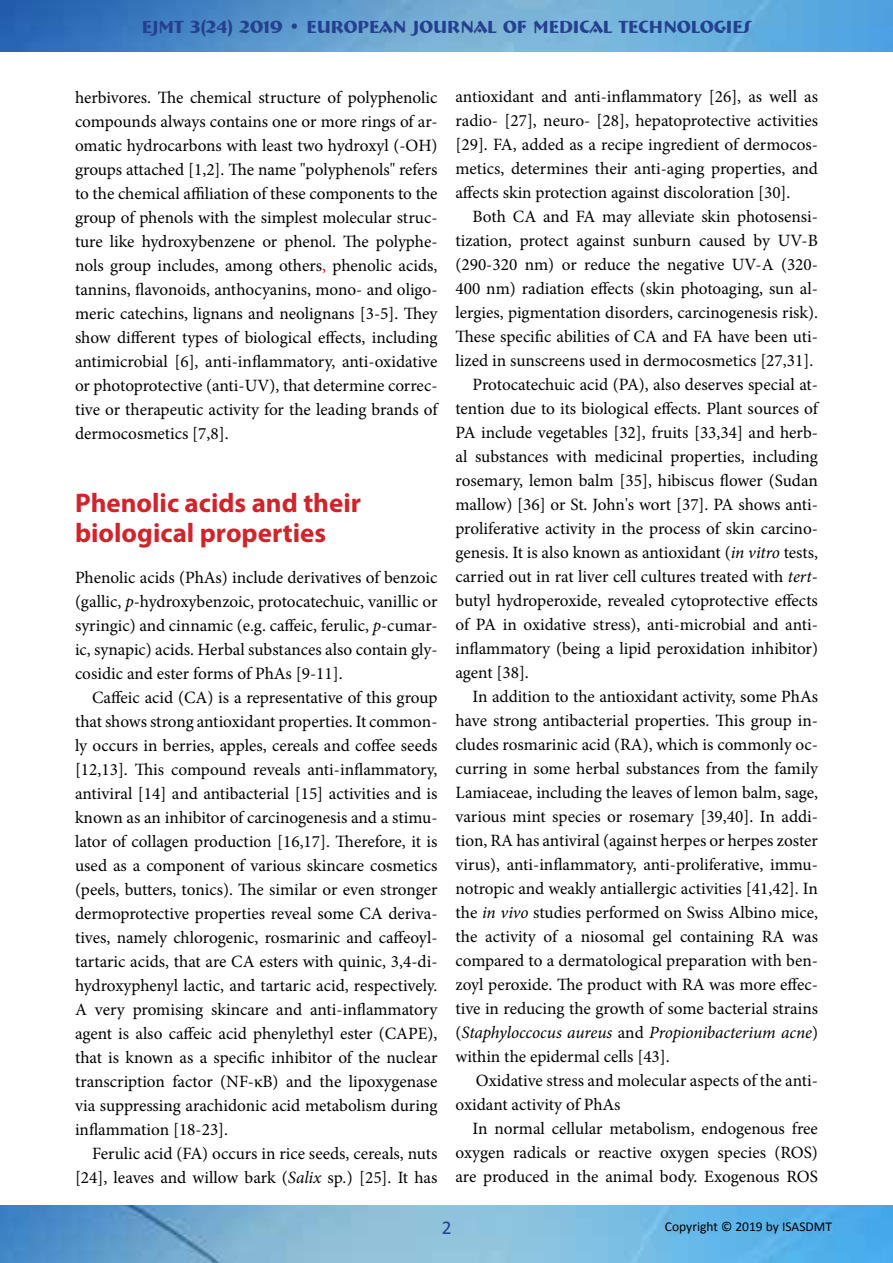
<style>
.page{position:relative;width:893px;height:1263px;background:#fff}
.page>*{position:absolute;margin:0;border:0;box-sizing:border-box;transform-origin:0 0}
.t1{font:700 27px/30px "Myriad Pro";color:#d2232a}
.t2{font:19.5px "Calibri";color:#25408f}
.t3{font:700 18px "Bremen BT";color:#25408f}
.t4{font:17.25px/24px "Minion Pro";color:#000;text-align:justify}
.t5{font:italic 17.25px "Minion Pro";letter-spacing:-.005em;color:#000}
.t6{font:13.5px "Calibri";color:#000}
.s1{color:#f00}
.s2{font-style:italic}
.s3{font-style:normal}
</style>
<div class="page">
<img style="left:0;top:0;width:893px;height:52px">
<img style="left:0;top:1205px;width:893px;height:58px">
<p class="t3" style="left:142px;top:15px;width:611px">EJMT 3(24) 2019 • EUROPEAN JOURNAL OF MEDICAL TECHNOLOGIES</p>
<p class="t4" style="left:75px;top:85px;width:364px">herbivores. The chemical structure of polyphenolic compounds always contains one or more rings of ar&shy;omatic hydrocarbons with least two hydroxyl (-OH) groups attached [1,2]. The name "polyphenols" refers to the chemical affiliation of these components to the group of phenols with the simplest molecular struc&shy;ture like hydroxybenzene or phenol. The polyphe&shy;nols group includes, among others<span class="s1">,</span> phenolic acids, tannins, flavonoids, anthocyanins, mono- and oligo&shy;meric catechins, lignans and neolignans [3-5]. They show different types of biological effects, including antimicrobial [6], anti-inflammatory, anti-oxidative or photoprotective (anti-UV), that determine correc&shy;tive or therapeutic activity for the leading brands of dermocosmetics [7,8].</p>
<h1 class="t1" style="left:75px;top:487px;width:287px">Phenolic acids and their biological properties</h1>
<p class="t4" style="left:75px;top:565px;width:364px">Phenolic acids (PhAs) include derivatives of benzoic (gallic, <span class="s2">p</span>-hydroxybenzoic, protocatechuic, vanillic or syringic) and cinnamic (e.g. caffeic, ferulic, <span class="s2">p</span>-cumar&shy;ic, synapic) acids. Herbal substances also contain gly&shy;cosidic and ester forms of PhAs [9-11].</p>
<p class="t4" style="left:75px;top:685px;width:364px;text-indent:17px">Caffeic acid (CA) is a representative of this group that shows strong antioxidant properties. It common&shy;ly occurs in berries, apples, cereals and coffee seeds [12,13]. This compound reveals anti-inflammatory, antiviral [14] and antibacterial [15] activities and is known as an inhibitor of carcinogenesis and a stimu&shy;lator of collagen production [16,17]. Therefore, it is used as a component of various skincare cosmetics (peels, butters, tonics). The similar or even stronger dermoprotective properties reveal some CA deriva&shy;tives, namely chlorogenic, rosmarinic and caffeoyl&shy;tartaric acids, that are CA esters with quinic, 3,4-di&shy;hydroxyphenyl lactic, and tartaric acid, respectively.<br>A very promising skincare and anti-inflammatory agent is also caffeic acid phenylethyl ester (CAPE), that is known as a specific inhibitor of the nuclear transcription factor (NF-κB) and the lipoxygenase via suppressing arachidonic acid metabolism during inflammation [18-23].</p>
<p class="t4" style="left:75px;top:1141px;width:364px;text-align:right">Ferulic acid (FA) occurs in rice seeds, cereals, nuts [24], leaves and willow bark (<span class="s2">Salix</span> sp<span class="s2">.</span>) [25]. It has</p>
<p class="t4" style="left:455px;top:85px;width:364px">antioxidant and anti-inflammatory [26], as well as radio- [27], neuro- [28], hepatoprotective activities [29]. FA, added as a recipe ingredient of dermocos&shy;metics, determines their anti-aging properties, and affects skin protection against discoloration [30].</p>
<p class="t4" style="left:472px;top:205px;width:347px">Both CA and FA may alleviate skin photosensi-</p>
<p class="t4" style="left:455px;top:229px;width:364px">tization, protect against sunburn caused by UV-B</p>
<p class="t4" style="left:455px;top:253px;width:364px">(290-320 nm) or reduce the negative UV-A (320-</p>
<p class="t4" style="left:455px;top:277px;width:364px">400 nm) radiation effects (skin photoaging, sun al-</p>
<p class="t4" style="left:455px;top:301px;width:364px">lergies, pigmentation disorders, carcinogenesis risk).</p>
<p class="t4" style="left:455px;top:325px;width:364px">These specific abilities of CA and FA have been uti-</p>
<p class="t4" style="left:455px;top:349px;width:359px">lized in sunscreens used in dermocosmetics [27,31].</p>
<p class="t4" style="left:472px;top:373px;width:347px">Protocatechuic acid (PA), also deserves special at-</p>
<p class="t4" style="left:455px;top:397px;width:364px">tention due to its biological effects. Plant sources of</p>
<p class="t4" style="left:455px;top:421px;width:364px">PA include vegetables [32], fruits [33,34] and herb-</p>
<p class="t4" style="left:455px;top:445px;width:364px">al substances with medicinal properties, including</p>
<p class="t4" style="left:455px;top:469px;width:364px">rosemary, lemon balm [35], hibiscus flower (Sudan</p>
<p class="t4" style="left:455px;top:493px;width:364px">mallow) [36] or St. John's wort [37]. PA shows anti-</p>
<p class="t4" style="left:455px;top:517px;width:364px">proliferative activity in the process of skin carcino-</p>
<p class="t4" style="left:455px;top:541px;width:364px">genesis. It is also known as antioxidant (<span class="s2">in vitro</span> tests,</p>
<p class="t4" style="left:455px;top:565px;width:364px">carried out in rat liver cell cultures treated with <span class="s2">tert</span>-</p>
<p class="t4" style="left:455px;top:589px;width:364px">butyl hydroperoxide, revealed cytoprotective effects</p>
<p class="t4" style="left:455px;top:613px;width:364px">of PA in oxidative stress), anti-microbial and anti-</p>
<p class="t4" style="left:455px;top:637px;width:364px">inflammatory (being a lipid peroxidation inhibitor)</p>
<p class="t4" style="left:455px;top:661px;width:75px">agent [38].</p>
<p class="t4" style="left:472px;top:685px;width:347px">In addition to the antioxidant activity, some PhAs</p>
<p class="t4" style="left:455px;top:709px;width:364px">have strong antibacterial properties. This group in-</p>
<p class="t4" style="left:455px;top:733px;width:364px">cludes rosmarinic acid (RA), which is commonly oc-</p>
<p class="t4" style="left:455px;top:757px;width:364px">curring in some herbal substances from the family</p>
<p class="t4" style="left:455px;top:781px;width:364px">Lamiaceae, including the leaves of lemon balm, sage,</p>
<p class="t4" style="left:455px;top:805px;width:364px">various mint species or rosemary [39,40]. In addi-</p>
<p class="t4" style="left:455px;top:829px;width:364px">tion, RA has antiviral (against herpes or herpes zoster</p>
<p class="t4" style="left:455px;top:853px;width:364px">virus), anti-inflammatory, anti-proliferative, immu-</p>
<p class="t4" style="left:455px;top:877px;width:364px">notropic and weakly antiallergic activities [41,42]. In</p>
<p class="t4" style="left:455px;top:901px;width:364px">the <span class="s2">in vivo</span> studies performed on Swiss Albino mice,</p>
<p class="t4" style="left:455px;top:925px;width:364px">the activity of a niosomal gel containing RA was</p>
<p class="t4" style="left:455px;top:949px;width:364px">compared to a dermatological preparation with ben-</p>
<p class="t4" style="left:455px;top:973px;width:364px">zoyl peroxide. The product with RA was more effec-</p>
<p class="t4" style="left:455px;top:997px;width:364px">tive in reducing the growth of some bacterial strains</p>
<p class="t5" style="left:455px;top:1021px;width:364px"><span class="s3">(</span>Staphyloccocus aureus <span class="s3">and</span> Propionibacterium acne<span class="s3">)</span></p>
<p class="t4" style="left:455px;top:1045px;width:216px">within the epidermal cells [43].</p>
<p class="t4" style="left:476px;top:1069px;width:343px">Oxidative stress and molecular aspects of the anti-</p>
<p class="t4" style="left:455px;top:1093px;width:167px">oxidant activity of PhAs</p>
<p class="t4" style="left:472px;top:1117px;width:347px">In normal cellular metabolism, endogenous free</p>
<p class="t4" style="left:455px;top:1141px;width:364px">oxygen radicals or reactive oxygen species (ROS)</p>
<p class="t4" style="left:455px;top:1165px;width:364px">are produced in the animal body. Exogenous ROS</p>
<p class="t2" style="left:442px;top:1215px;width:11px">2</p>
<p class="t6" style="left:665px;top:1218px;width:169px">Copyright © 2019 by ISASDMT</p>
</div>
